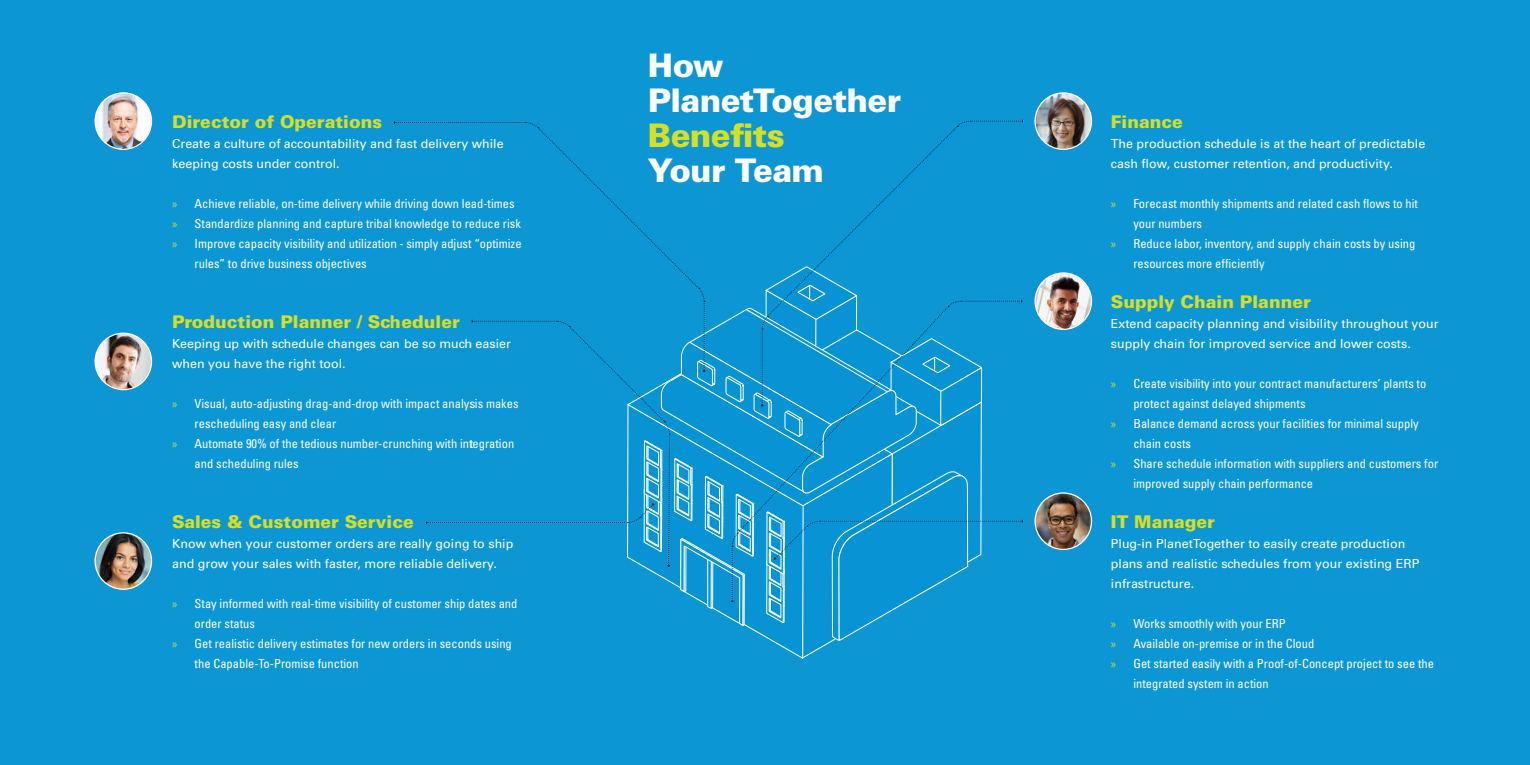
<style>
.page{position:relative;width:1530px;height:765px;background:#0d96d4}
.page>*{position:absolute;margin:0;border:0;box-sizing:border-box;transform-origin:0 0}
.t1{font:900 32.5px/35px "Univers";letter-spacing:-.02em;color:#fff}
.t2{font:900 32.5px "Univers";letter-spacing:-.02em;color:#d7df23}
.t3{font:900 17.5px "Univers";color:#d7df23}
.t4{font:condensed 12.5px "Univers";color:#fff}
.t5{font:12.5px/20px "Univers";color:#fff}
.s1{font-family:"Myriad Pro";font-stretch:normal;color:#d7df23}
</style>
<div class="page">
<img style="left:95px;top:93px;width:57px;height:56px;border-radius:28px">
<div style="left:95px;top:92px;width:57px;height:58px;border:1px solid #fff;border-radius:50%"></div>
<img style="left:1035px;top:93px;width:57px;height:56px;border-radius:28px">
<div style="left:1034px;top:92px;width:58px;height:58px;border:1px solid #fff;border-radius:50%"></div>
<img style="left:95px;top:333px;width:57px;height:57px;border-radius:28px">
<div style="left:95px;top:333px;width:57px;height:57px;border:1px solid #fff;border-radius:50%"></div>
<img style="left:1035px;top:273px;width:57px;height:56px;border-radius:28px">
<div style="left:1034px;top:272px;width:58px;height:58px;border:1px solid #fff;border-radius:50%"></div>
<img style="left:95px;top:533px;width:57px;height:56px;border-radius:28px">
<div style="left:95px;top:532px;width:57px;height:58px;border:1px solid #fff;border-radius:50%"></div>
<img style="left:1035px;top:493px;width:57px;height:56px;border-radius:28px">
<div style="left:1034px;top:492px;width:58px;height:58px;border:1px solid #fff;border-radius:50%"></div>
<svg style="left:394px;top:120px;width:629px;height:539px"></svg>
<h2 class="t3" style="left:172px;top:110px;width:211px">Director of Operations</h2>
<p class="t5" style="left:172px;top:133px;width:333px">Create a culture of accountability and fast delivery while keeping costs under control.</p>
<p class="t4" style="left:172px;top:195px;width:344px"><span class="s1">»</span> Achieve reliable, on-time delivery while driving down lead-times</p>
<p class="t4" style="left:172px;top:215px;width:350px"><span class="s1">»</span> Standardize planning and capture tribal knowledge to reduce risk</p>
<p class="t4" style="left:172px;top:235px;width:351px"><span class="s1">»</span> Improve capacity visibility and utilization - simply adjust “optimize</p>
<p class="t4" style="left:195px;top:255px;width:174px">rules” to drive business objectives</p>
<h2 class="t3" style="left:172px;top:310px;width:289px">Production Planner / Scheduler</h2>
<p class="t5" style="left:172px;top:333px;width:340px">Keeping up with schedule changes can be so much easier when you have the right tool.</p>
<p class="t4" style="left:172px;top:395px;width:348px"><span class="s1">»</span> Visual, auto-adjusting drag-and-drop with impact analysis makes</p>
<p class="t4" style="left:195px;top:415px;width:143px">rescheduling easy and clear</p>
<p class="t4" style="left:172px;top:435px;width:344px"><span class="s1">»</span> Automate 90% of the tedious number-crunching with integration</p>
<p class="t4" style="left:195px;top:455px;width:106px">and scheduling rules</p>
<h2 class="t3" style="left:172px;top:510px;width:243px">Sales &amp; Customer Service</h2>
<p class="t5" style="left:172px;top:533px;width:343px">Know when your customer orders are really going to ship and grow your sales with faster, more reliable delivery.</p>
<p class="t4" style="left:172px;top:595px;width:347px"><span class="s1">»</span> Stay informed with real-time visibility of customer ship dates and</p>
<p class="t4" style="left:195px;top:615px;width:62px">order status</p>
<p class="t4" style="left:172px;top:635px;width:341px"><span class="s1">»</span> Get realistic delivery estimates for new orders in seconds using</p>
<p class="t4" style="left:195px;top:655px;width:166px">the Capable-To-Promise function</p>
<h1 class="t1" style="left:648px;top:48px;width:255px">How<br>PlanetTogether</h1>
<h1 class="t2" style="left:648px;top:115px;width:138px">Benefits</h1>
<h1 class="t1" style="left:648px;top:153px;width:178px">Your Team</h1>
<h2 class="t3" style="left:1111px;top:110px;width:73px">Finance</h2>
<p class="t5" style="left:1111px;top:133px;width:316px">The production schedule is at the heart of predictable cash flow, customer retention, and productivity.</p>
<p class="t4" style="left:1111px;top:195px;width:309px"><span class="s1">»</span> Forecast monthly shipments and related cash flows to hit</p>
<p class="t4" style="left:1133px;top:215px;width:70px">your numbers</p>
<p class="t4" style="left:1111px;top:235px;width:306px"><span class="s1">»</span> Reduce labor, inventory, and supply chain costs by using</p>
<p class="t4" style="left:1133px;top:255px;width:133px">resources more efficiently</p>
<h2 class="t3" style="left:1111px;top:290px;width:201px">Supply Chain Planner</h2>
<p class="t5" style="left:1111px;top:313px;width:329px">Extend capacity planning and visibility throughout your supply chain for improved service and lower costs.</p>
<p class="t4" style="left:1111px;top:375px;width:317px"><span class="s1">»</span> Create visibility into your contract manufacturers’ plants to</p>
<p class="t4" style="left:1133px;top:395px;width:174px">protect against delayed shipments</p>
<p class="t4" style="left:1111px;top:415px;width:309px"><span class="s1">»</span> Balance demand across your facilities for minimal supply</p>
<p class="t4" style="left:1133px;top:435px;width:59px">chain costs</p>
<p class="t4" style="left:1111px;top:455px;width:329px"><span class="s1">»</span> Share schedule information with suppliers and customers for</p>
<p class="t4" style="left:1133px;top:475px;width:181px">improved supply chain performance</p>
<h2 class="t3" style="left:1111px;top:510px;width:106px">IT Manager</h2>
<p class="t5" style="left:1111px;top:533px;width:310px">Plug-in PlanetTogether to easily create production plans and realistic schedules from your existing ERP infrastructure.</p>
<p class="t4" style="left:1111px;top:615px;width:176px"><span class="s1">»</span> Works smoothly with your ERP</p>
<p class="t4" style="left:1111px;top:635px;width:205px"><span class="s1">»</span> Available on-premise or in the Cloud</p>
<p class="t4" style="left:1111px;top:655px;width:325px"><span class="s1">»</span> Get started easily with a Proof-of-Concept project to see the</p>
<p class="t4" style="left:1133px;top:675px;width:137px">integrated system in action</p>
</div>
